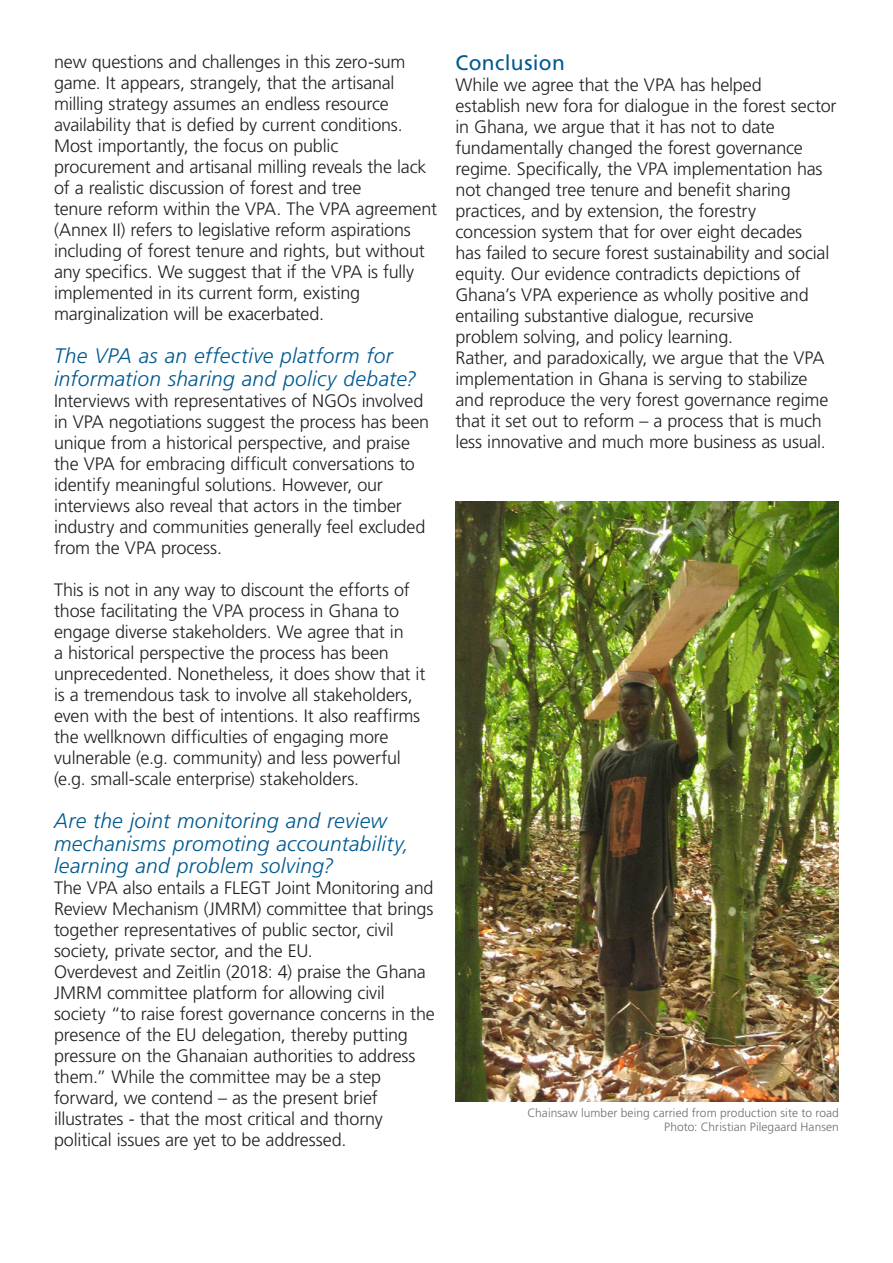
<style>
.page{position:relative;width:893px;height:1263px;background:#fff}
.page>*{position:absolute;margin:0;border:0;box-sizing:border-box;transform-origin:0 0}
.Afsnitsoverskrift{font:italic 300 21px/22.5px "Frutiger LT Std";letter-spacing:.015em;color:#00598f}
.Afsnitsoverskrift-2{font:21px "Frutiger LT Std";letter-spacing:.015em;color:#00598f}
.Briefs_brødtxt{font:300 18px/21px "Frutiger LT Std";letter-spacing:-.01em;color:#231f20}
.Billed_txt{font:300 12px/13.5px "Frutiger LT Std";letter-spacing:.005em;color:#6c6d70;text-align:right}
</style>
<div class="page">
<img style="left:455px;top:501px;width:384px;height:600px">
<p class="Briefs_brødtxt" style="left:54px;top:51px;width:353px">new questions and challenges in this zero-sum game. It appears, strangely, that the artisanal milling strategy assumes an endless resource availability that is defied by current conditions.</p>
<p class="Briefs_brødtxt" style="left:54px;top:135px;width:385px">Most importantly, the focus on public procurement and artisanal milling reveals the lack of a realistic discussion of forest and tree<br>tenure reform within the VPA. The VPA agreement (Annex II) refers to legislative reform aspirations including of forest tenure and rights, but without any specifics. We suggest that if the VPA is fully implemented in its current form, existing marginalization will be exacerbated.</p>
<p class="Afsnitsoverskrift" style="left:54px;top:345px;width:364px">The VPA as an effective platform for information sharing and policy debate?</p>
<p class="Briefs_brødtxt" style="left:54px;top:390px;width:377px">Interviews with representatives of NGOs involved in VPA negotiations suggest the process has been unique from a historical perspective, and praise the VPA for embracing difficult conversations to identify meaningful solutions. However, our interviews also reveal that actors in the timber industry and communities generally feel excluded from the VPA process.</p>
<p class="Briefs_brødtxt" style="left:54px;top:579px;width:357px">This is not in any way to discount the efforts of those facilitating the VPA process in Ghana to engage diverse stakeholders. We agree that in</p>
<p class="Briefs_brødtxt" style="left:54px;top:642px;width:373px">a historical perspective the process has been unprecedented. Nonetheless, it does show that it is a tremendous task to involve all stakeholders, even with the best of intentions. It also reaffirms the wellknown difficulties of engaging more vulnerable (e.g. community) and less powerful (e.g. small-scale enterprise) stakeholders.</p>
<p class="Afsnitsoverskrift" style="left:54px;top:810px;width:356px">Are the joint monitoring and review mechanisms promoting accountability, learning and problem solving?</p>
<p class="Briefs_brødtxt" style="left:54px;top:878px;width:382px">The VPA also entails a FLEGT Joint Monitoring and Review Mechanism (JMRM) committee that brings together representatives of public sector, civil society, private sector, and the EU.<br>Overdevest and Zeitlin (2018: 4) praise the Ghana JMRM committee platform for allowing civil society “to raise forest governance concerns in the presence of the EU delegation, thereby putting pressure on the Ghanaian authorities to address them.” While the committee may be a step forward, we contend – as the present brief illustrates - that the most critical and thorny political issues are yet to be addressed.</p>
<p class="Afsnitsoverskrift-2" style="left:455px;top:50px;width:111px">Conclusion</p>
<p class="Briefs_brødtxt" style="left:455px;top:74px;width:383px">While we agree that the VPA has helped<br>establish new fora for dialogue in the forest sector in Ghana, we argue that it has not to date fundamentally changed the forest governance regime. Specifically, the VPA implementation has not changed tree tenure and benefit sharing practices, and by extension, the forestry concession system that for over eight decades<br>has failed to secure forest sustainability and social equity. Our evidence contradicts depictions of Ghana’s VPA experience as wholly positive and entailing substantive dialogue, recursive<br>problem solving, and policy learning.<br>Rather, and paradoxically, we argue that the VPA implementation in Ghana is serving to stabilize and reproduce the very forest governance regime that it set out to reform – a process that is much less innovative and much more business as usual.</p>
<p class="Billed_txt" style="left:527px;top:1107px;width:313px">Chainsaw lumber being carried from production site to road<br>Photo: Christian Pilegaard Hansen</p>
</div>
